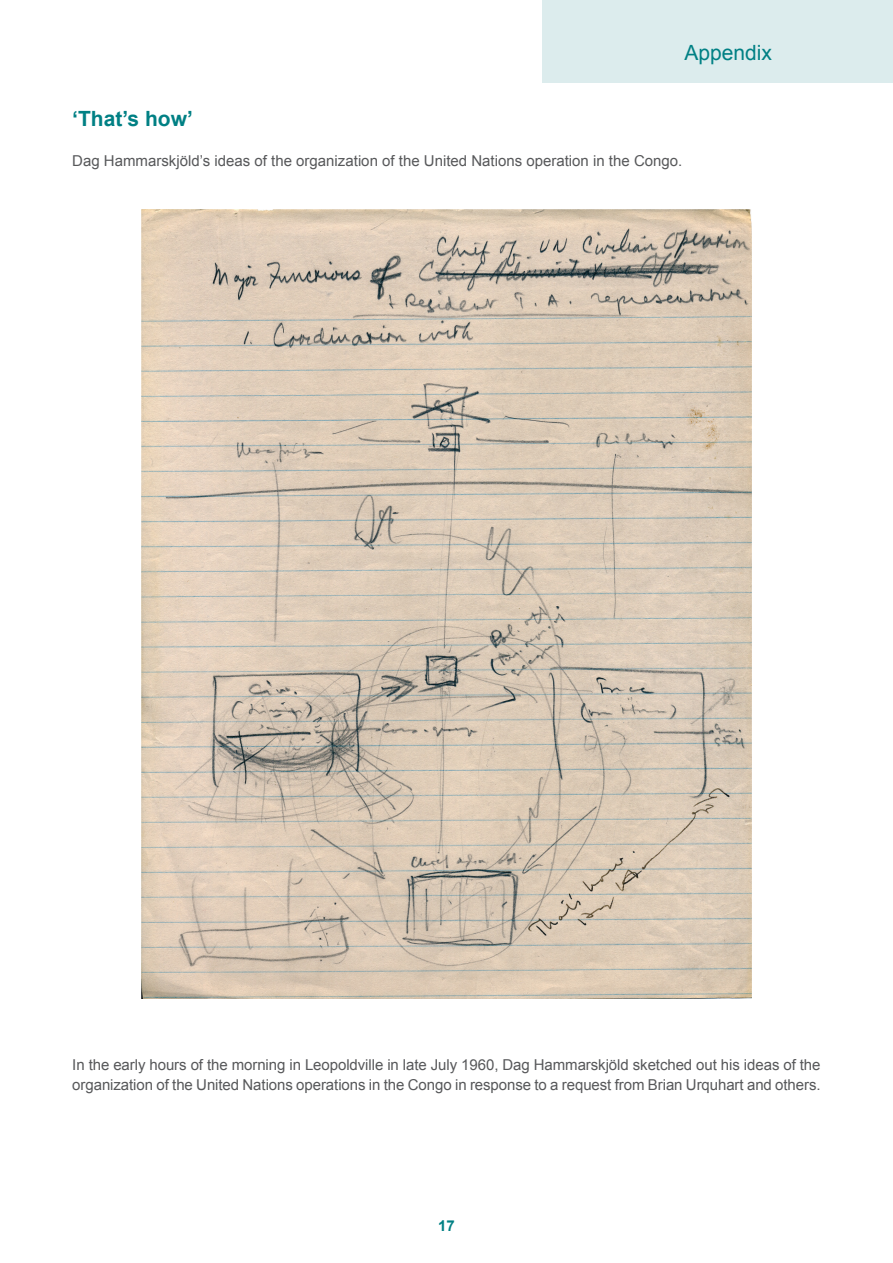
<style>
.page{position:relative;width:893px;height:1263px;background:#fff}
.page>*{position:absolute;margin:0;border:0;box-sizing:border-box;transform-origin:0 0}
.t1{font:700 21px "Arial";color:#008084}
.t2{font:21px "Arial";color:#008084}
.t3{font:15px/20.2px "Arial";letter-spacing:-.005em;color:#57585a}
.t4{font:700 15px "Arial";color:#008084}
</style>
<div class="page">
<img style="left:141px;top:209px;width:611px;height:789px">
<div style="left:542px;top:0;width:351px;height:82px;background:#dceced"></div>
<p class="t2" style="left:684px;top:39px;width:89px">Appendix</p>
<p class="t1" style="left:72px;top:104px;width:122px">‘That’s how’</p>
<p class="t3" style="left:72px;top:150px;width:612px">Dag Hammarskjöld’s ideas of the organization of the United Nations operation in the Congo.</p>
<p class="t3" style="left:72px;top:1054px;width:750px">In the early hours of the morning in Leopoldville in late July 1960, Dag Hammarskjöld sketched out his ideas of the organization of the United Nations operations in the Congo in response to a request from Brian Urquhart and others.</p>
<p class="t4" style="left:438px;top:1216px;width:18px">17</p>
</div>
